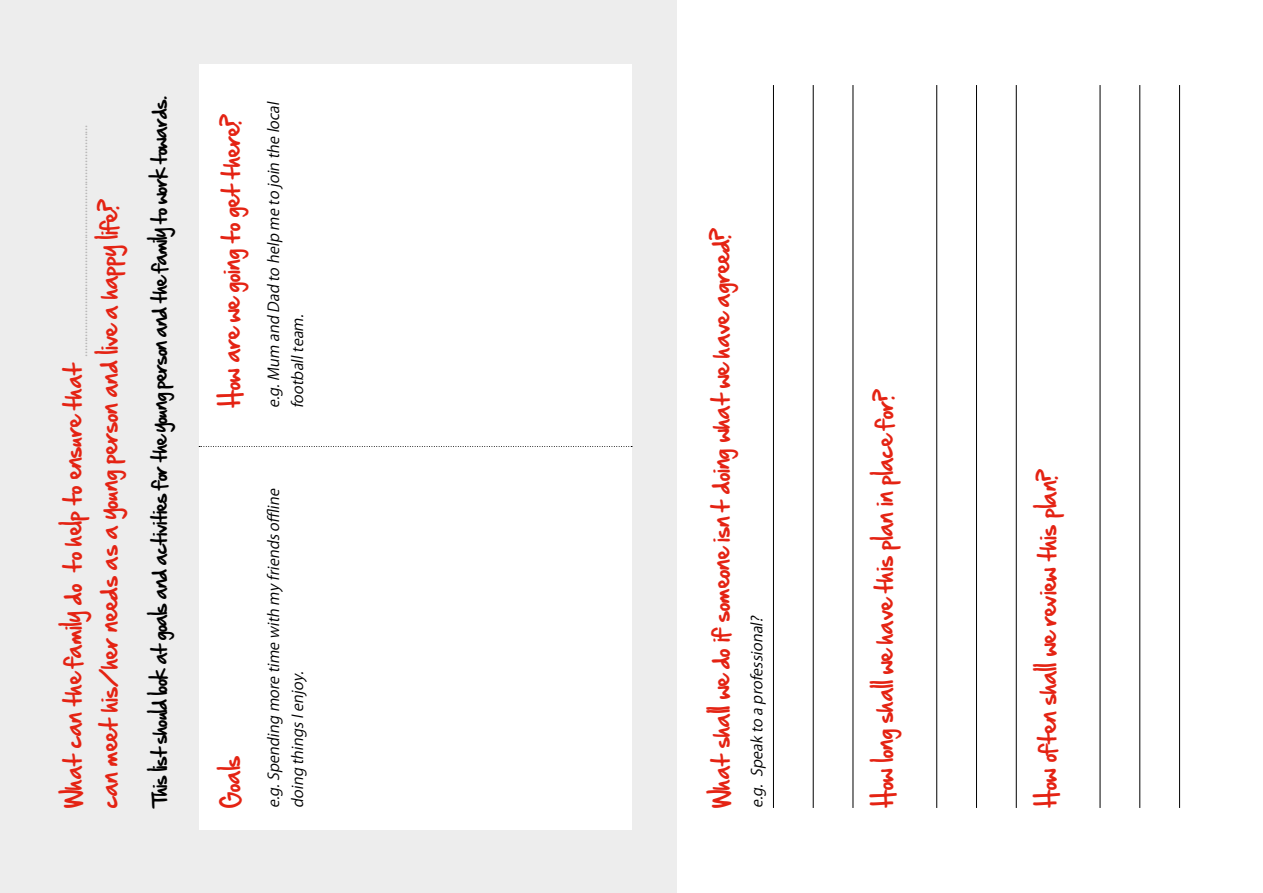
<style>
.page{position:relative;width:1263px;height:893px;background:#fff}
.page>*{position:absolute;margin:0;border:0;box-sizing:border-box;transform-origin:0 0}
.t1{font:21px "Hand Of Sean";color:#e42313}
.t2{font:18px "Hand Of Sean";letter-spacing:-.04em;color:#000}
.t3{font:italic 15px/24px "Koz Go Pro";color:#000}
.t4{font:13.5px "Koz Go Pro";color:#b7b6b6}
</style>
<div class="page">
<div style="left:0;top:0;width:676px;height:893px;background:#ededed"></div>
<div style="left:199px;top:64px;width:432px;height:765px;background:#fff"></div>
<svg style="left:199px;top:446px;width:433px;height:1px"></svg>
<hr style="left:773px;top:85px;width:1px;height:723px;background:#000">
<hr style="left:813px;top:85px;width:1px;height:723px;background:#000">
<hr style="left:853px;top:85px;width:1px;height:723px;background:#000">
<hr style="left:936px;top:85px;width:1px;height:723px;background:#000">
<hr style="left:976px;top:85px;width:1px;height:723px;background:#000">
<hr style="left:1016px;top:85px;width:1px;height:723px;background:#000">
<hr style="left:1100px;top:85px;width:1px;height:723px;background:#000">
<hr style="left:1139px;top:85px;width:1px;height:723px;background:#000">
<hr style="left:1179px;top:85px;width:1px;height:723px;background:#000">
<p class="t4" style="left:73px;top:808px;width:685px;rotate:-90deg"><sup>What</sup> <sup>can</sup> <sup>the</sup> <sup>family</sup> <sup>do</sup> <sup>to</sup> <sup>help</sup> <sup>to</sup> <sup>ensure</sup> <sup>that</sup> ...............................................................................</p>
<p class="t1" style="left:90px;top:808px;width:610px;rotate:-90deg">can meet his/her needs as a young person and live a happy life?</p>
<p class="t2" style="left:143px;top:808px;width:714px;rotate:-90deg">This list should look at goals and activities for the young person and the family to work towards.</p>
<p class="t1" style="left:212px;top:408px;width:296px;rotate:-90deg">How are we going to get there?</p>
<p class="t3" style="left:262px;top:408px;width:311px;rotate:-90deg">e.g.Mum and Dad to help me to join the local footballteam.</p>
<p class="t1" style="left:212px;top:808px;width:54px;rotate:-90deg">Goals</p>
<p class="t3" style="left:262px;top:808px;width:324px;rotate:-90deg">e.g.Spending more time with my friendsoffline doing thingsIenjoy.</p>
<p class="t1" style="left:702px;top:808px;width:582px;rotate:-90deg">What shall we do if someone isn’t doing what we have agreed?</p>
<p class="t3" style="left:745px;top:808px;width:197px;rotate:-90deg">e.g. Speak to a professional?</p>
<p class="t1" style="left:865px;top:808px;width:420px;rotate:-90deg">How long shall we have this plan in place for?</p>
<p class="t1" style="left:1028px;top:808px;width:341px;rotate:-90deg">How often shall we review this plan?</p>
</div>
